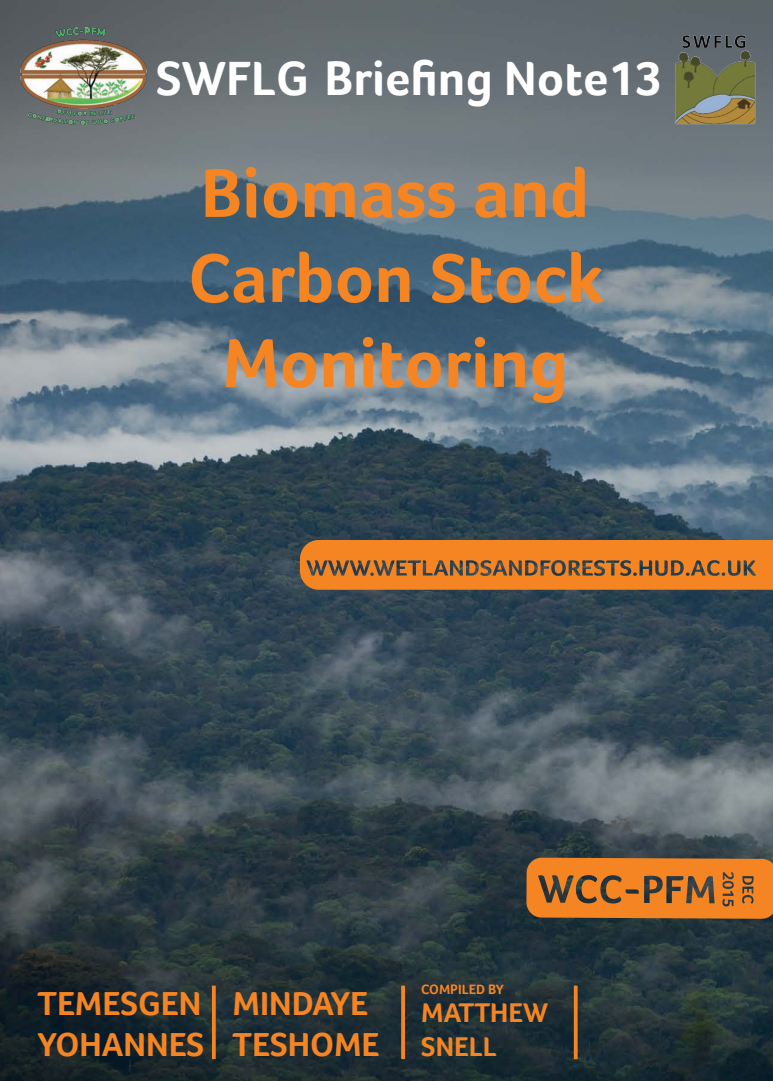
<style>
.page{position:relative;width:773px;height:1081px;background:#fff}
.page>*{position:absolute;margin:0;border:0;box-sizing:border-box;transform-origin:0 0}
.t1{font:700 70.75px/85px "Foco";color:#f58523;text-align:center}
.t2{font:700 49.38px "Foco";color:#fff}
.t3{font:700 34.12px/41px "Foco";color:#f58523}
.t4{font:700 27.88px/33.4px "Foco";color:#f58523}
.t5{font:700 13.88px "Foco";color:#f58523}
</style>
<div class="page">
<img style="left:0;top:0;width:772px;height:1081px">
<svg style="left:526px;top:857px;width:246px;height:62px;background:#cc7528"></svg>
<svg style="left:212px;top:985px;width:4px;height:74px"></svg>
<svg style="left:401px;top:985px;width:4px;height:74px"></svg>
<img style="left:667px;top:26px;width:96px;height:104px">
<svg style="left:573px;top:985px;width:4px;height:74px"></svg>
<svg style="left:300px;top:540px;width:472px;height:50px;background:#d87b29"></svg>
<img style="left:19px;top:16px;width:130px;height:113px">
<p class="t2" style="left:156px;top:49px;width:507px">SWFLG Briefing Note13</p>
<p class="t1" style="left:188px;top:150px;width:417px">Biomass and<br>Carbon Stock<br>Monitoring</p>
<p class="t3" style="left:38px;top:982px;width:168px">TEMESGEN<br>YOHANNES</p>
<p class="t3" style="left:232px;top:982px;width:148px">MINDAYE<br>TESHOME</p>
<p class="t5" style="left:421px;top:981px;width:84px">COMPILED BY</p>
<p class="t4" style="left:421px;top:996px;width:128px">MATTHEW<br>SNELL</p>
</div>
